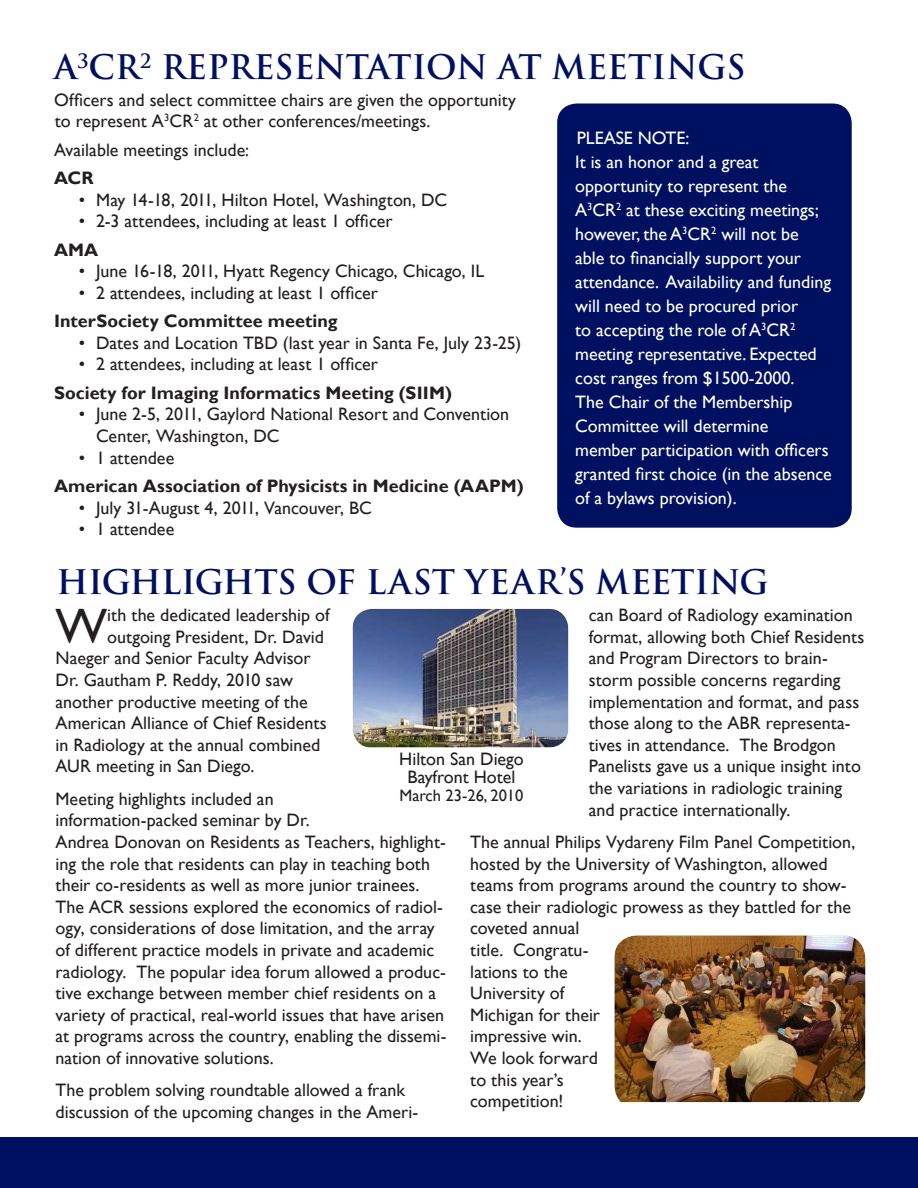
<style>
.page{position:relative;width:918px;height:1188px;background:#fff}
.page>*{position:absolute;margin:0;border:0;box-sizing:border-box;transform-origin:0 0}
.t1{font:49.65px "Gill Sans";color:#231f20}
.titles{font:700 33px "Trajan Pro";color:#001061}
.bulleted{font:18px/21.6px "Gill Sans";color:#231f20}
.t2{font:18px/24px "Gill Sans";color:#fff}
.bulleted-2{font:700 18px "Gill Sans";letter-spacing:.005em;color:#231f20}
.t3{font:16.5px "Gill Sans";color:#231f20}
</style>
<div class="page">
<div style="left:559px;top:105px;width:291px;height:421px;background:#001061;border-radius:18px"></div>
<div style="left:557px;top:104px;width:295px;height:424px;border:3px solid #001061;border-radius:18px"></div>
<div style="left:0;top:1137px;width:918px;height:51px;background:#001061"></div>
<img style="left:614px;top:935px;width:252px;height:167px">
<img style="left:352px;top:609px;width:216px;height:139px">
<p class="titles" style="left:54px;top:46px;width:693px">A<sup>3</sup>CR<sup>2</sup> REPRESENTATION AT MEETINGS</p>
<p class="bulleted" style="left:54px;top:89px;width:464px">Officers and select committee chairs are given the opportunity to represent A<sup>3</sup>CR<sup>2</sup> at other conferences/meetings.</p>
<p class="bulleted" style="left:54px;top:139px;width:197px">Available meetings include:</p>
<p class="bulleted-2" style="left:54px;top:167px;width:41px">ACR</p>
<p class="bulleted" style="left:79px;top:189px;width:370px">• May 14-18, 2011, Hilton Hotel, Washington, DC</p>
<p class="bulleted" style="left:79px;top:211px;width:315px">• 2-3 attendees, including at least 1 officer</p>
<p class="bulleted-2" style="left:54px;top:239px;width:46px">AMA</p>
<p class="bulleted" style="left:79px;top:261px;width:407px">• June 16-18, 2011, Hyatt Regency Chicago, Chicago, IL</p>
<p class="bulleted" style="left:79px;top:282px;width:301px">• 2 attendees, including at least 1 officer</p>
<p class="bulleted-2" style="left:54px;top:310px;width:285px">InterSociety Committee meeting</p>
<p class="bulleted" style="left:79px;top:332px;width:444px">• Dates and Location TBD (last year in Santa Fe, July 23-25)</p>
<p class="bulleted" style="left:79px;top:354px;width:301px">• 2 attendees, including at least 1 officer</p>
<p class="bulleted-2" style="left:54px;top:382px;width:400px">Society for Imaging Informatics Meeting (SIIM)</p>
<p class="bulleted" style="left:96px;top:404px;width:415px;text-indent:-17px">• June 2-5, 2011, Gaylord National Resort and Convention<br>Center, Washington, DC</p>
<p class="bulleted" style="left:79px;top:447px;width:97px">• 1 attendee</p>
<p class="bulleted-2" style="left:54px;top:475px;width:471px">American Association of Physicists in Medicine (AAPM)</p>
<p class="bulleted" style="left:79px;top:497px;width:295px">• July 31-August 4, 2011, Vancouver, BC</p>
<p class="bulleted" style="left:79px;top:519px;width:97px">• 1 attendee</p>
<p class="t2" style="left:577px;top:126px;width:114px">PLEASE NOTE:</p>
<p class="t2" style="left:575px;top:150px;width:258px">It is an honor and a great opportunity to represent the<br>A<sup>3</sup>CR<sup>2</sup> at these exciting meetings; however, the A<sup>3</sup>CR<sup>2</sup> will not be able to financially support your attendance. Availability and funding will need to be procured prior<br>to accepting the role of A<sup>3</sup>CR<sup>2 </sup>meeting representative. Expected cost ranges from $1500-2000.<br>The Chair of the Membership<br>Committee will determine member participation with officers granted first choice (in the absence of a bylaws provision).</p>
<p class="titles" style="left:57px;top:561px;width:714px">HIGHLIGHTS OF LAST YEAR’S MEETING</p>
<p class="t1" style="left:56px;top:597px;width:53px">W</p>
<p class="bulleted" style="left:107px;top:605px;width:224px">ith the dedicated leadership of</p>
<p class="bulleted" style="left:589px;top:605px;width:277px">can Board of Radiology examination format, allowing both Chief Residents and Program Directors to brain&shy;storm possible concerns regarding implementation and format, and pass those along to the ABR representa&shy;tives in attendance. The Brodgon Panelists gave us a unique insight into the variations in radiologic training and practice internationally.</p>
<p class="bulleted" style="left:470px;top:831px;width:387px">The annual Philips Vydareny Film Panel Competition, hosted by the University of Washington, allowed teams from programs around the country to show&shy;case their radiologic prowess as they battled for the coveted annual<br>title. Congratu-<br>lations to the<br>University of<br>Michigan for their<br>impressive win.<br>We look forward<br>to this year’s<br>competition!</p>
<p class="bulleted" style="left:107px;top:626px;width:218px">outgoing President, Dr. David</p>
<p class="bulleted" style="left:56px;top:648px;width:257px">Naeger and Senior Faculty Advisor</p>
<p class="bulleted" style="left:56px;top:669px;width:239px">Dr. Gautham P. Reddy, 2010 saw</p>
<p class="bulleted" style="left:56px;top:691px;width:254px">another productive meeting of the</p>
<p class="bulleted" style="left:56px;top:713px;width:273px">American Alliance of Chief Residents</p>
<p class="bulleted" style="left:56px;top:734px;width:266px">in Radiology at the annual combined</p>
<p class="bulleted" style="left:56px;top:756px;width:201px">AUR meeting in San Diego.</p>
<p class="bulleted" style="left:56px;top:788px;width:393px">Meeting highlights included an<br>information-packed seminar by Dr.<br>Andrea Donovan on Residents as Teachers, highlight&shy;ing the role that residents can play in teaching both their co-residents as well as more junior trainees.<br>The ACR sessions explored the economics of radiol&shy;ogy, considerations of dose limitation, and the array of different practice models in private and academic radiology. The popular idea forum allowed a produc&shy;tive exchange between member chief residents on a variety of practical, real-world issues that have arisen at programs across the country, enabling the dissemi&shy;nation of innovative solutions.</p>
<p class="bulleted" style="left:56px;top:1080px;width:364px">The problem solving roundtable allowed a frank discussion of the upcoming changes in the Ameri-</p>
<p class="bulleted" style="left:399px;top:750px;width:126px;line-height:18px;text-align:center">Hilton San Diego<br>Bayfront Hotel</p>
<p class="t3" style="left:400px;top:786px;width:125px">March 23-26, 2010</p>
</div>
